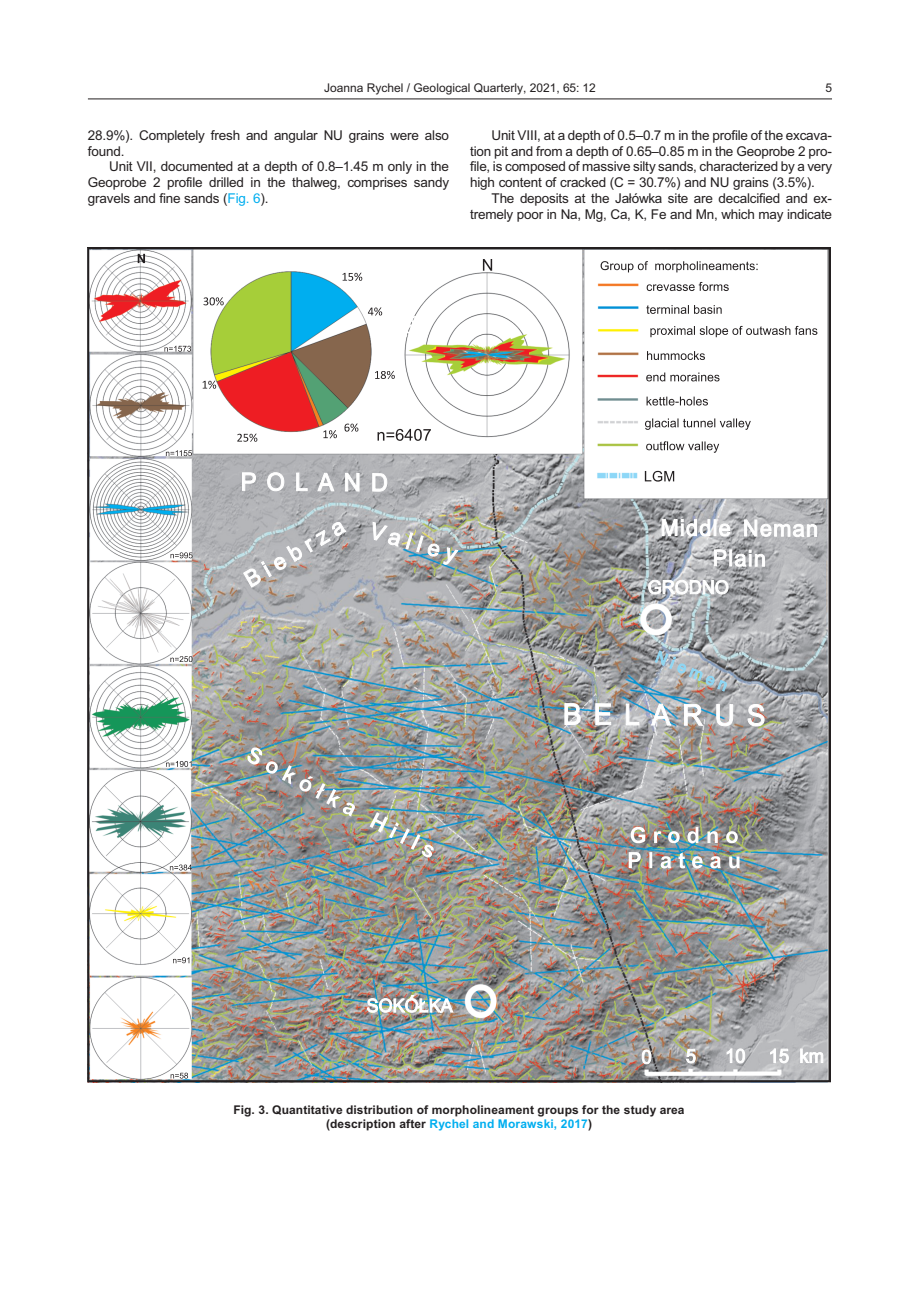
<style>
.page{position:relative;width:921px;height:1290px;background:#fff}
.page>*{position:absolute;margin:0;border:0;box-sizing:border-box;transform-origin:0 0}
.t1{font:13.5px/15.8px "Arial";letter-spacing:-.015em;color:#231f20;text-align:justify}
.t2{font:700 12px/14px "Arial";letter-spacing:.01em;color:#231f20;text-align:center}
.t3{font:12px "Arial";color:#231f20}
.s1{color:#00aeef}
</style>
<div class="page">
<hr style="left:88px;top:99px;width:744px;height:1px;background:#231f20">
<img style="left:88px;top:248px;width:742px;height:835px">
<svg style="left:645px;top:418px;width:106px;height:12px"></svg>
<img style="left:629px;top:827px;width:111px;height:41px">
<img style="left:367px;top:995px;width:86px;height:18px">
<svg style="left:648px;top:580px;width:80px;height:14px"></svg>
<svg style="left:662px;top:519px;width:155px;height:48px"></svg>
<img style="left:247px;top:747px;width:187px;height:111px">
<svg style="left:243px;top:522px;width:103px;height:66px;background:#b5b6b9"></svg>
<img style="left:373px;top:522px;width:85px;height:42px">
<svg style="left:655px;top:651px;width:71px;height:40px;background:#a7b1b7"></svg>
<img style="left:565px;top:703px;width:199px;height:23px">
<svg style="left:242px;top:472px;width:145px;height:19px"></svg>
<svg style="left:601px;top:261px;width:157px;height:11px"></svg>
<svg style="left:646px;top:373px;width:74px;height:8px"></svg>
<svg style="left:647px;top:282px;width:82px;height:9px"></svg>
<svg style="left:650px;top:326px;width:167px;height:11px"></svg>
<svg style="left:647px;top:351px;width:58px;height:9px"></svg>
<svg style="left:646px;top:305px;width:76px;height:9px"></svg>
<svg style="left:647px;top:397px;width:61px;height:9px"></svg>
<svg style="left:646px;top:441px;width:73px;height:12px"></svg>
<svg style="left:343px;top:273px;width:19px;height:8px"></svg>
<svg style="left:368px;top:307px;width:54px;height:54px"></svg>
<svg style="left:375px;top:371px;width:20px;height:8px"></svg>
<svg style="left:345px;top:424px;width:13px;height:8px"></svg>
<svg style="left:323px;top:430px;width:14px;height:8px"></svg>
<svg style="left:237px;top:434px;width:20px;height:8px"></svg>
<svg style="left:203px;top:381px;width:13px;height:8px"></svg>
<svg style="left:204px;top:297px;width:20px;height:8px"></svg>
<svg style="left:378px;top:429px;width:53px;height:12px"></svg>
<svg style="left:483px;top:259px;width:9px;height:12px"></svg>
<svg style="left:642px;top:1050px;width:9px;height:14px"></svg>
<svg style="left:686px;top:1049px;width:10px;height:14px"></svg>
<svg style="left:727px;top:1049px;width:18px;height:14px"></svg>
<svg style="left:770px;top:1049px;width:53px;height:14px"></svg>
<svg style="left:645px;top:471px;width:29px;height:11px"></svg>
<svg style="left:171px;top:552px;width:22px;height:6px"></svg>
<svg style="left:138px;top:254px;width:7px;height:9px"></svg>
<svg style="left:165px;top:346px;width:26px;height:6px"></svg>
<svg style="left:170px;top:656px;width:22px;height:6px"></svg>
<svg style="left:166px;top:450px;width:26px;height:6px"></svg>
<svg style="left:166px;top:761px;width:26px;height:6px"></svg>
<svg style="left:170px;top:865px;width:22px;height:6px"></svg>
<svg style="left:173px;top:957px;width:16px;height:6px"></svg>
<svg style="left:171px;top:1073px;width:17px;height:6px"></svg>
<p class="t3" style="left:324px;top:83px;width:273px">Joanna Rychel / Geological Quarterly, 2021, 65: 12</p>
<p class="t3" style="left:825px;top:83px;width:8px">5</p>
<p class="t1" style="left:88px;top:129px;width:363px">28.9%). Completely fresh and an gu lar NU grains were also found.</p>
<p class="t1" style="left:88px;top:160px;width:363px;text-indent:21px">Unit VII, docu mented at a depth of 0.8–1.45 m only in the Geoprobe 2 pro file drilled in the thalweg, com prises sandy grav els and fine sands (<span class="s1">Fig. 6</span>).</p>
<p class="t1" style="left:470px;top:129px;width:364px;text-indent:21px">Unit VIII, at a depth of 0.5–0.7 m in the pro file of the ex ca va - tion pit and from a depth of 0.65–0.85 m in the Geoprobe 2 pro - file, is com posed of massive silty sands, char ac ter ized by a very high con tent of cracked (C = 30.7%) and NU grains (3.5%).</p>
<p class="t1" style="left:470px;top:192px;width:363px;text-align:right">The de pos its at the Ja³ówka site are decalcified and ex - tremely poor in Na, Mg, Ca, K, Fe and Mn, which may in di cate</p>
<p class="t2" style="left:233px;top:1104px;width:453px">Fig. 3. Quan ti ta tive dis tri bu tion of morpholineament groups for the study area (de scrip tion af ter <span class="s1">Rychel and Morawski, 2017</span>)</p>
</div>
